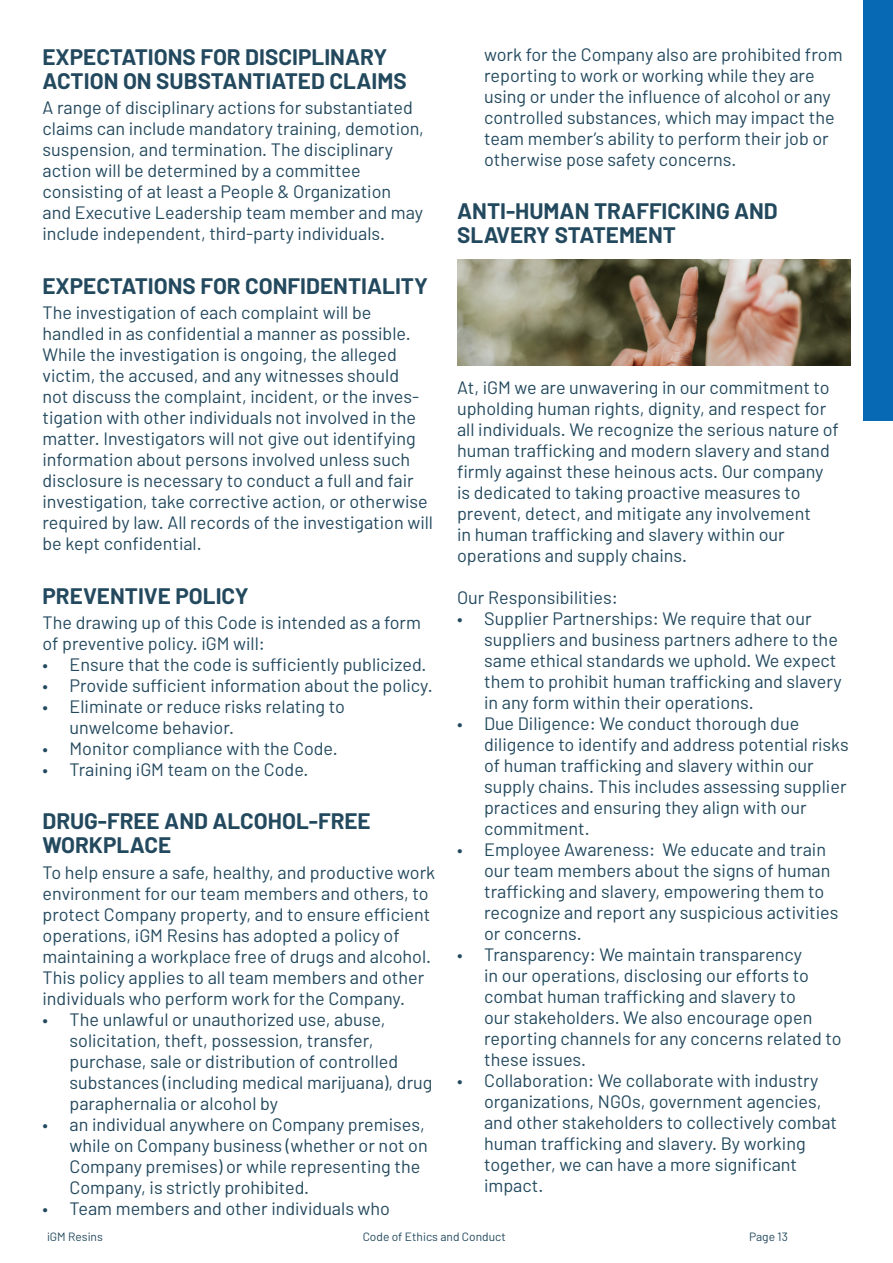
<style>
.page{position:relative;width:893px;height:1263px;background:#fff}
.page>*{position:absolute;margin:0;border:0;box-sizing:border-box;transform-origin:0 0}
.Title_2{font:700 22.5px/24px "Barlow";color:#23495e}
.Style_de_paragraphe_1{font:18px/21px "Barlow";color:#23495e}
.t1{font:12px "Barlow";color:#23495e}
</style>
<div class="page">
<div style="left:863px;top:0;width:30px;height:421px;background:#0768b4"></div>
<img style="left:457px;top:259px;width:393px;height:107px">
<p class="Title_2" style="left:43px;top:45px;width:366px">EXPECTATIONS FOR DISCIPLINARY<br>ACTION ON SUBSTANTIATED CLAIMS</p>
<p class="Style_de_paragraphe_1" style="left:43px;top:97px;width:383px">A range of disciplinary actions for substantiated claims can include mandatory training, demotion, suspension, and termination. The disciplinary action will be determined by a committee consisting of at least a People &amp; Organization and Executive Leadership team member and may include independent, third-party individuals.</p>
<p class="Title_2" style="left:43px;top:274px;width:387px">EXPECTATIONS FOR CONFIDENTIALITY</p>
<p class="Style_de_paragraphe_1" style="left:43px;top:302px;width:392px">The investigation of each complaint will be handled in as confidential a manner as possible.<br>While the investigation is ongoing, the alleged victim, the accused, and any witnesses should<br>not discuss the complaint, incident, or the inves&shy;tigation with other individuals not involved in the matter. Investigators will not give out identifying information about persons involved unless such disclosure is necessary to conduct a full and fair investigation, take corrective action, or otherwise required by law. All records of the investigation will be kept confidential.</p>
<p class="Title_2" style="left:43px;top:583px;width:208px">PREVENTIVE POLICY</p>
<p class="Style_de_paragraphe_1" style="left:43px;top:611px;width:380px">The drawing up of this Code is intended as a form of preventive policy. iGM will:</p>
<p class="Style_de_paragraphe_1" style="left:43px;top:653px;width:385px">• Ensure that the code is sufficiently publicized.</p>
<p class="Style_de_paragraphe_1" style="left:43px;top:674px;width:392px">• Provide sufficient information about the policy.</p>
<p class="Style_de_paragraphe_1" style="left:70px;top:695px;width:277px;text-indent:-27px">• Eliminate or reduce risks relating to unwelcome behavior.</p>
<p class="Style_de_paragraphe_1" style="left:43px;top:737px;width:297px">• Monitor compliance with the Code.</p>
<p class="Style_de_paragraphe_1" style="left:43px;top:758px;width:268px">• Training iGM team on the Code.</p>
<p class="Title_2" style="left:43px;top:809px;width:330px">DRUG-FREE AND ALCOHOL-FREE<br>WORKPLACE</p>
<p class="Style_de_paragraphe_1" style="left:43px;top:861px;width:394px">To help ensure a safe, healthy, and productive work environment for our team members and others, to</p>
<p class="Style_de_paragraphe_1" style="left:43px;top:903px;width:390px">protect Company property, and to ensure efficient operations, iGM Resins has adopted a policy of maintaining a workplace free of drugs and alcohol.<br>This policy applies to all team members and other individuals who perform work for the Company.</p>
<p class="Style_de_paragraphe_1" style="left:70px;top:1008px;width:364px;text-indent:-27px">• The unlawful or unauthorized use, abuse, solicitation, theft, possession, transfer, purchase, sale or distribution of controlled substances (including medical marijuana), drug paraphernalia or alcohol by</p>
<p class="Style_de_paragraphe_1" style="left:70px;top:1113px;width:360px;text-indent:-27px">• an individual anywhere on Company premises, while on Company business (whether or not on Company premises) or while representing the Company, is strictly prohibited.</p>
<p class="Style_de_paragraphe_1" style="left:43px;top:1197px;width:349px">• Team members and other individuals who</p>
<p class="Style_de_paragraphe_1" style="left:484px;top:43px;width:360px">work for the Company also are prohibited from reporting to work or working while they are using or under the influence of alcohol or any controlled substances, which may impact the team member’s ability to perform their job or otherwise pose safety concerns.</p>
<p class="Title_2" style="left:457px;top:199px;width:322px">ANTI-HUMAN TRAFFICKING AND<br>SLAVERY STATEMENT</p>
<p class="Style_de_paragraphe_1" style="left:457px;top:377px;width:383px">At, iGM we are unwavering in our commitment to upholding human rights, dignity, and respect for all individuals. We recognize the serious nature of human trafficking and modern slavery and stand firmly against these heinous acts. Our company is dedicated to taking proactive measures to prevent, detect, and mitigate any involvement<br>in human trafficking and slavery within our operations and supply chains.</p>
<p class="Style_de_paragraphe_1" style="left:457px;top:587px;width:162px">Our Responsibilities:</p>
<p class="Style_de_paragraphe_1" style="left:484px;top:608px;width:359px;text-indent:-27px">• Supplier Partnerships: We require that our suppliers and business partners adhere to the same ethical standards we uphold. We expect them to prohibit human trafficking and slavery in any form within their operations.</p>
<p class="Style_de_paragraphe_1" style="left:484px;top:713px;width:366px;text-indent:-27px">• Due Diligence: We conduct thorough due diligence to identify and address potential risks of human trafficking and slavery within our supply chains. This includes assessing supplier practices and ensuring they align with our commitment.</p>
<p class="Style_de_paragraphe_1" style="left:484px;top:839px;width:356px;text-indent:-27px">• Employee Awareness: We educate and train our team members about the signs of human trafficking and slavery, empowering them to recognize and report any suspicious activities or concerns.</p>
<p class="Style_de_paragraphe_1" style="left:484px;top:944px;width:359px;text-indent:-27px">• Transparency: We maintain transparency<br>in our operations, disclosing our efforts to combat human trafficking and slavery to<br>our stakeholders. We also encourage open reporting channels for any concerns related to these issues.</p>
<p class="Style_de_paragraphe_1" style="left:484px;top:1070px;width:355px;text-indent:-27px">• Collaboration: We collaborate with industry organizations, NGOs, government agencies, and other stakeholders to collectively combat human trafficking and slavery. By working together, we can have a more significant impact.</p>
<p class="t1" style="left:47px;top:1229px;width:57px">iGM Resins</p>
<p class="t1" style="left:363px;top:1229px;width:145px">Code of Ethics and Conduct</p>
<p class="t1" style="left:749px;top:1229px;width:40px">Page 13</p>
</div>
